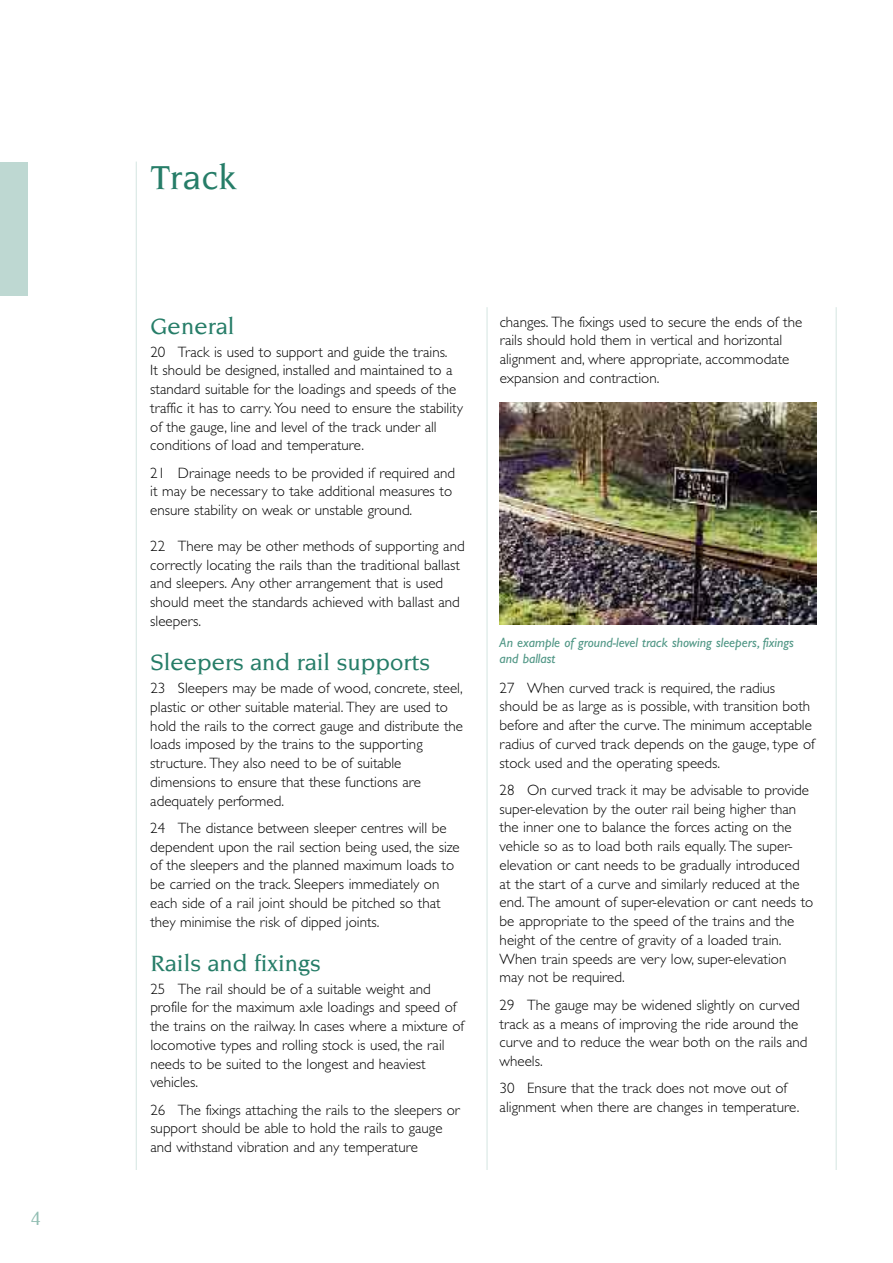
<style>
.page{position:relative;width:893px;height:1263px;background:#fff}
.page>*{position:absolute;margin:0;border:0;box-sizing:border-box;transform-origin:0 0}
.t1{font:500 36px "Novarese";letter-spacing:.025em;color:#267d68}
.t2{font:500 24px "Novarese";color:#267d68}
.t3{font:500 21px "Novarese";color:#92beb3}
.t4{font:300 15px/18.8px "Gill Sans";color:#000}
.t5{font:italic 13.5px/16.2px "Gill Sans";color:#519786}
</style>
<div class="page">
<div style="left:0;top:162px;width:28px;height:133px;background:#bed8d2"></div>
<hr style="left:136px;top:162px;width:1px;height:1008px;background:#d4e5e1">
<hr style="left:487px;top:307px;width:1px;height:863px;background:#d4e5e1">
<hr style="left:836px;top:307px;width:1px;height:863px;background:#d4e5e1">
<img style="left:500px;top:402px;width:316px;height:222px">
<h3 class="t3" style="left:31px;top:1209px;width:12px">4</h3>
<h1 class="t1" style="left:150px;top:163px;width:88px">Track</h1>
<h2 class="t2" style="left:150px;top:316px;width:86px">General</h2>
<p class="t4" style="left:150px;top:342px;width:314px">20 Track is used to support and guide the trains.<br>It should be designed, installed and maintained to a standard suitable for the loadings and speeds of the traffic it has to carry. You need to ensure the stability of the gauge, line and level of the track under all conditions of load and temperature.</p>
<p class="t4" style="left:150px;top:463px;width:306px">21 Drainage needs to be provided if required and it may be necessary to take additional measures to ensure stability on weak or unstable ground.</p>
<p class="t4" style="left:150px;top:536px;width:316px">22 There may be other methods of supporting and correctly locating the rails than the traditional ballast and sleepers. Any other arrangement that is used should meet the standards achieved with ballast and sleepers.</p>
<h2 class="t2" style="left:150px;top:652px;width:281px">Sleepers and rail supports</h2>
<p class="t4" style="left:150px;top:678px;width:314px">23 Sleepers may be made of wood, concrete, steel, plastic or other suitable material. They are used to hold the rails to the correct gauge and distribute the loads imposed by the trains to the supporting structure. They also need to be of suitable dimensions to ensure that these functions are adequately performed.</p>
<p class="t4" style="left:150px;top:818px;width:311px">24 The distance between sleeper centres will be dependent upon the rail section being used, the size of the sleepers and the planned maximum loads to be carried on the track. Sleepers immediately on each side of a rail joint should be pitched so that they minimise the risk of dipped joints.</p>
<h2 class="t2" style="left:150px;top:953px;width:172px">Rails and fixings</h2>
<p class="t4" style="left:150px;top:979px;width:315px">25 The rail should be of a suitable weight and profile for the maximum axle loadings and speed of the trains on the railway. In cases where a mixture of locomotive types and rolling stock is used, the rail needs to be suited to the longest and heaviest vehicles.</p>
<p class="t4" style="left:150px;top:1100px;width:311px">26 The fixings attaching the rails to the sleepers or support should be able to hold the rails to gauge and withstand vibration and any temperature</p>
<p class="t4" style="left:500px;top:312px;width:304px">changes. The fixings used to secure the ends of the rails should hold them in vertical and horizontal alignment and, where appropriate, accommodate expansion and contraction.</p>
<p class="t5" style="left:500px;top:634px;width:296px">An example of ground-level track showing sleepers, fixings and ballast</p>
<p class="t4" style="left:500px;top:678px;width:317px">27 When curved track is required, the radius should be as large as is possible, with transition both before and after the curve. The minimum acceptable radius of curved track depends on the gauge, type of stock used and the operating speeds.</p>
<p class="t4" style="left:500px;top:780px;width:315px">28 On curved track it may be advisable to provide super-elevation by the outer rail being higher than the inner one to balance the forces acting on the vehicle so as to load both rails equally. The super&shy;elevation or cant needs to be gradually introduced at the start of a curve and similarly reduced at the end. The amount of super-elevation or cant needs to be appropriate to the speed of the trains and the height of the centre of gravity of a loaded train.<br>When train speeds are very low, super-elevation may not be required.</p>
<p class="t4" style="left:500px;top:995px;width:309px">29 The gauge may be widened slightly on curved track as a means of improving the ride around the curve and to reduce the wear both on the rails and wheels.</p>
<p class="t4" style="left:500px;top:1079px;width:301px">30 Ensure that the track does not move out of alignment when there are changes in temperature.</p>
</div>
